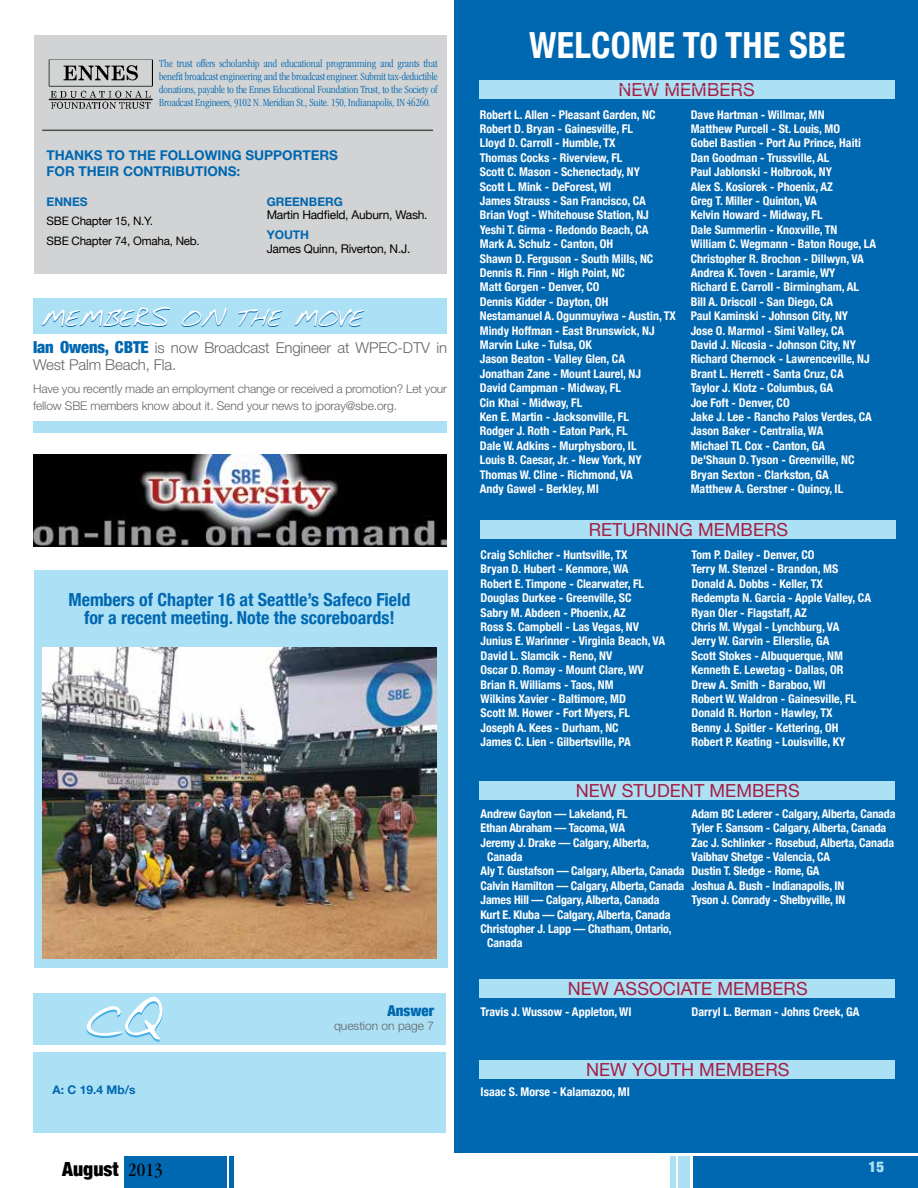
<style>
.page{position:relative;width:918px;height:1188px;background:#fff}
.page>*{position:absolute;margin:0;border:0;box-sizing:border-box;transform-origin:0 0}
.t1{font:54px "Eliotts Hand";color:#47afe3}
.t2{font:700 condensed 36px "Helvetica Neue";letter-spacing:.005em;color:#fff}
.t3{font:25.2px "Eliotts Hand";letter-spacing:-.05em;color:#0067b1}
.t4{font:900 condensed 19.5px "Helvetica Neue";color:#000}
.t5{font:700 condensed 18px/18px "Helvetica Neue";color:#0067b1;text-align:center}
.t6{font:18px "Helvetica Neue";letter-spacing:.005em;color:#a41d44}
.t7{font:300 15px/16.5px "Helvetica Neue";letter-spacing:-.01em;color:#636466}
.t8{font:900 condensed 15px "Helvetica Neue";color:#0067b1}
.t9{font:900 condensed 15px "Helvetica Neue";color:#ace0f4}
.t10{font:700 13.5px/16.2px "Helvetica Neue";color:#0067b1}
.t11{font:700 condensed 12px/14.4px "Helvetica Neue";color:#fff}
.t12{font:300 12px/16.5px "Helvetica Neue";letter-spacing:-.01em;color:#636466}
.t13{font:12px "Helvetica Neue";letter-spacing:-.02em;color:#000}
.t14{font:700 12px "Helvetica Neue";color:#0067b1}
.t15{font:11.7px/20.2px "Helvetica Neue";letter-spacing:-.02em;color:#000}
.t16{font:300 condensed 11.25px/12.8px "Garamond";letter-spacing:-.01em;color:#0067b1;text-align:justify}
.s1{font-weight:900;font-stretch:condensed;font-size:16.5px;color:#0067b1}
.s2{font-family:"Garamond";font-weight:400}
</style>
<div class="page">
<div style="left:124px;top:1156px;width:102px;height:32px;background:#0067b1"></div>
<div style="left:693px;top:1156px;width:225px;height:32px;background:#0067b1"></div>
<div style="left:678px;top:1156px;width:12px;height:32px;background:#ace0f4"></div>
<div style="left:670px;top:1156px;width:6px;height:32px;background:#ace0f4"></div>
<div style="left:229px;top:1156px;width:5px;height:32px;background:#0067b1"></div>
<div style="left:34px;top:993px;width:412px;height:140px;background:#ace0f4"></div>
<div style="left:32px;top:1045px;width:415px;height:7px;background:#fff"></div>
<div style="left:35px;top:36px;width:412px;height:238px;background:#d1d3d4"></div>
<img style="left:48px;top:60px;width:105px;height:49px">
<hr style="left:42px;top:130px;width:391px;height:1px;background:#000">
<div style="left:33px;top:298px;width:414px;height:135px;background:#ace0f4"></div>
<div style="left:24px;top:334px;width:423px;height:87px;background:#fff"></div>
<div style="left:34px;top:571px;width:413px;height:397px;background:#ace0f4"></div>
<img style="left:42px;top:648px;width:395px;height:310px">
<div style="left:455px;top:0;width:463px;height:1153px;background:#0067b1"></div>
<div style="left:480px;top:80px;width:415px;height:18px;background:#ace0f4"></div>
<div style="left:481px;top:521px;width:415px;height:18px;background:#ace0f4"></div>
<div style="left:480px;top:781px;width:415px;height:18px;background:#ace0f4"></div>
<div style="left:480px;top:1061px;width:415px;height:18px;background:#ace0f4"></div>
<div style="left:480px;top:979px;width:415px;height:18px;background:#ace0f4"></div>
<img style="left:34px;top:455px;width:413px;height:92px">
<p class="t16" style="left:159px;top:57px;width:280px">The trust offers scholarship and educational programming and grants that benefit broadcast engineering and the broadcast engineer. Submit tax-deductible donations, payable to the Ennes Educational Foundation Trust, to the Society of Broadcast Engineers, 9102 N. Meridian St., Suite. 150, Indianapolis, IN 46260.</p>
<p class="t10" style="left:47px;top:147px;width:293px">THANKS TO THE FOLLOWING SUPPORTERS<br>FOR THEIR CONTRIBUTIONS:</p>
<p class="t14" style="left:47px;top:194px;width:43px">ENNES</p>
<p class="t15" style="left:47px;top:211px;width:155px">SBE Chapter 15, N.Y.<br>SBE Chapter 74, Omaha, Neb.</p>
<p class="t14" style="left:267px;top:194px;width:78px">GREENBERG</p>
<p class="t13" style="left:267px;top:208px;width:162px">Martin Hadfield, Auburn, Wash.</p>
<p class="t14" style="left:267px;top:228px;width:44px">YOUTH</p>
<p class="t13" style="left:267px;top:242px;width:145px">James Quinn, Riverton, N.J.</p>
<h3 class="t3" style="left:40px;top:302px;width:325px">MEMBERS ON THE MOVE</h3>
<p class="t7" style="left:33px;top:339px;width:415px"><span class="s1">Ian Owens, CBTE</span> is now Broadcast Engineer at WPEC-DTV in<br>West Palm Beach, Fla.</p>
<p class="t12" style="left:33px;top:380px;width:415px">Have you recently made an employment change or received a promotion? Let your fellow SBE members know about it. Send your news to jporay@sbe.org.</p>
<h3 class="t5" style="left:68px;top:591px;width:344px">Members of Chapter 16 at Seattle’s Safeco Field for a recent meeting. Note the scoreboards!</h3>
<h1 class="t1" style="left:84px;top:982px;width:81px">CQ</h1>
<p class="t14" style="left:53px;top:1082px;width:84px">A: C 19.4 Mb/s</p>
<p class="t8" style="left:387px;top:1001px;width:48px">Answer</p>
<p class="t12" style="left:334px;top:1017px;width:102px">question on page 7</p>
<h2 class="t2" style="left:529px;top:23px;width:318px">WELCOME T0 THE SBE</h2>
<h3 class="t6" style="left:618px;top:79px;width:138px">NEW MEMBERS</h3>
<p class="t11" style="left:480px;top:107px;width:198px">Robert L. Allen - Pleasant Garden, NC<br>Robert D. Bryan - Gainesville, FL<br>Lloyd D. Carroll - Humble, TX<br>Thomas Cocks - Riverview, FL<br>Scott C. Mason - Schenectady, NY<br>Scott L. Mink - DeForest, WI<br>James Strauss - San Francisco, CA<br>Brian Vogt - Whitehouse Station, NJ<br>Yeshi T. Girma - Redondo Beach, CA<br>Mark A. Schulz - Canton, OH<br>Shawn D. Ferguson - South Mills, NC<br>Dennis R. Finn - High Point, NC<br>Matt Gorgen - Denver, CO<br>Dennis Kidder - Dayton, OH<br>Nestamanuel A. Ogunmuyiwa - Austin, TX<br>Mindy Hoffman - East Brunswick, NJ<br>Marvin Luke - Tulsa, OK<br>Jason Beaton - Valley Glen, CA<br>Jonathan Zane - Mount Laurel, NJ<br>David Campman - Midway, FL<br>Cin Khai - Midway, FL<br>Ken E. Martin - Jacksonville, FL<br>Rodger J. Roth - Eaton Park, FL<br>Dale W. Adkins - Murphysboro, IL<br>Louis B. Caesar, Jr. - New York, NY<br>Thomas W. Cline - Richmond, VA<br>Andy Gawel - Berkley, MI</p>
<p class="t11" style="left:691px;top:107px;width:187px">Dave Hartman - Willmar, MN<br>Matthew Purcell - St. Louis, MO<br>Gobel Bastien - Port Au Prince, Haiti<br>Dan Goodman - Trussville, AL<br>Paul Jablonski - Holbrook, NY<br>Alex S. Kosiorek - Phoenix, AZ<br>Greg T. Miller - Quinton, VA<br>Kelvin Howard - Midway, FL<br>Dale Summerlin - Knoxville, TN<br>William C. Wegmann - Baton Rouge, LA<br>Christopher R. Brochon - Dillwyn, VA<br>Andrea K. Toven - Laramie, WY<br>Richard E. Carroll - Birmingham, AL<br>Bill A. Driscoll - San Diego, CA<br>Paul Kaminski - Johnson City, NY<br>Jose O. Marmol - Simi Valley, CA<br>David J. Nicosia - Johnson City, NY<br>Richard Chernock - Lawrenceville, NJ<br>Brant L. Herrett - Santa Cruz, CA<br>Taylor J. Klotz - Columbus, GA<br>Joe Foft - Denver, CO<br>Jake J. Lee - Rancho Palos Verdes, CA<br>Jason Baker - Centralia, WA<br>Michael TL Cox - Canton, GA<br>De'Shaun D. Tyson - Greenville, NC<br>Bryan Sexton - Clarkston, GA<br>Matthew A. Gerstner - Quincy, IL</p>
<h3 class="t6" style="left:589px;top:519px;width:201px">RETURNING MEMBERS</h3>
<p class="t11" style="left:481px;top:547px;width:186px">Craig Schlicher - Huntsville, TX<br>Bryan D. Hubert - Kenmore, WA<br>Robert E. Timpone - Clearwater, FL<br>Douglas Durkee - Greenville, SC<br>Sabry M. Abdeen - Phoenix, AZ<br>Ross S. Campbell - Las Vegas, NV<br>Junius E. Warinner - Virginia Beach, VA<br>David L. Slamcik - Reno, NV<br>Oscar D. Romay - Mount Clare, WV<br>Brian R. Williams - Taos, NM<br>Wilkins Xavier - Baltimore, MD<br>Scott M. Hower - Fort Myers, FL<br>Joseph A. Kees - Durham, NC<br>James C. Lien - Gilbertsville, PA</p>
<p class="t11" style="left:692px;top:547px;width:181px">Tom P. Dailey - Denver, CO<br>Terry M. Stenzel - Brandon, MS<br>Donald A. Dobbs - Keller, TX<br>Redempta N. Garcia - Apple Valley, CA<br>Ryan Oler - Flagstaff, AZ<br>Chris M. Wygal - Lynchburg, VA<br>Jerry W. Garvin - Ellerslie, GA<br>Scott Stokes - Albuquerque, NM<br>Kenneth E. Lewetag - Dallas, OR<br>Drew A. Smith - Baraboo, WI<br>Robert W. Waldron - Gainesville, FL<br>Donald R. Horton - Hawley, TX<br>Benny J. Spitler - Kettering, OH<br>Robert P. Keating - Louisville, KY</p>
<h3 class="t6" style="left:576px;top:780px;width:225px">NEW STUDENT MEMBERS</h3>
<p class="t11" style="left:481px;top:806px;width:149px">Andrew Gayton — Lakeland, FL</p>
<p class="t11" style="left:481px;top:821px;width:146px">Ethan Abraham — Tacoma, WA</p>
<p class="t11" style="left:481px;top:835px;width:170px">Jeremy J. Drake — Calgary, Alberta,</p>
<p class="t11" style="left:487px;top:849px;width:37px">Canada</p>
<p class="t11" style="left:481px;top:864px;width:206px">Aly T. Gustafson — Calgary, Alberta, Canada</p>
<p class="t11" style="left:481px;top:878px;width:205px">Calvin Hamilton — Calgary, Alberta, Canada</p>
<p class="t11" style="left:481px;top:893px;width:181px">James Hill — Calgary, Alberta, Canada</p>
<p class="t11" style="left:481px;top:907px;width:192px">Kurt E. Kluba — Calgary, Alberta, Canada</p>
<p class="t11" style="left:481px;top:921px;width:193px">Christopher J. Lapp — Chatham, Ontario,</p>
<p class="t11" style="left:487px;top:936px;width:37px">Canada</p>
<p class="t11" style="left:692px;top:806px;width:206px">Adam BC Lederer - Calgary, Alberta, Canada Tyler F. Sansom - Calgary, Alberta, Canada Zac J. Schlinker - Rosebud, Alberta, Canada Vaibhav Shetge - Valencia, CA<br>Dustin T. Sledge - Rome, GA<br>Joshua A. Bush - Indianapolis, IN<br>Tyson J. Conrady - Shelbyville, IN</p>
<h3 class="t6" style="left:568px;top:978px;width:241px">NEW ASSOCIATE MEMBERS</h3>
<p class="t11" style="left:481px;top:1005px;width:152px">Travis J. Wussow - Appleton, WI</p>
<p class="t11" style="left:692px;top:1005px;width:169px">Darryl L. Berman - Johns Creek, GA</p>
<h3 class="t6" style="left:586px;top:1059px;width:205px">NEW YOUTH MEMBERS</h3>
<p class="t11" style="left:481px;top:1085px;width:151px">Isaac S. Morse - Kalamazoo, MI</p>
<h3 class="t4" style="left:62px;top:1157px;width:102px">August <span class="s2">2013</span></h3>
<p class="t9" style="left:869px;top:1157px;width:17px">15</p>
</div>
